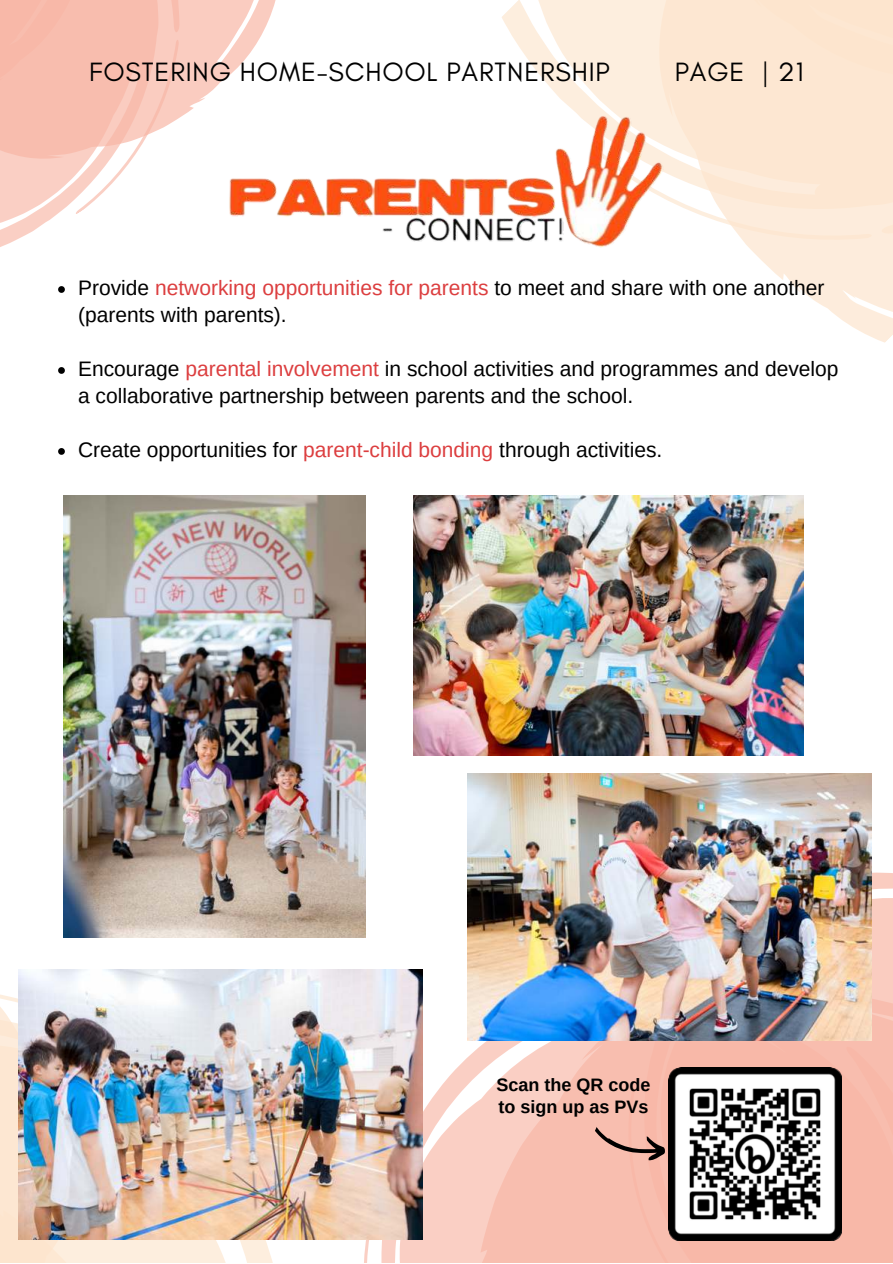
<style>
.page{position:relative;width:893px;height:1264px;background:#fff}
.page>*{position:absolute;margin:0;border:0;box-sizing:border-box;transform-origin:0 0}
.t1{font:27px "Glacial Indifference";letter-spacing:.03em;color:#000}
.t2{font:21px/27px "Arimo";color:#000}
.t3{font:700 18px/22.5px "Arimo";color:#000}
.s1{color:#dc3e3f}
</style>
<div class="page">
<svg style="left:354px;top:1239px;width:23px;height:23px"></svg>
<svg style="left:377px;top:981px;width:263px;height:281px"></svg>
<svg style="left:640px;top:869px;width:252px;height:393px;background:#efb6a7"></svg>
<svg style="left:165px;top:1239px;width:119px;height:23px;fill:#fdeede"></svg>
<svg style="left:0;top:994px;width:165px;height:268px;background:#fbe8d5"></svg>
<svg style="left:502px;top:0;width:156px;height:111px;fill:#fdeede"></svg>
<div style="left:601px;top:0;width:57px;height:84px;background:#fdeede"></div>
<svg style="left:658px;top:0;width:234px;height:343px;fill:#fde7d2"></svg>
<svg style="left:0;top:214px;width:57px;height:33px"></svg>
<svg style="left:0;top:159px;width:132px;height:55px"></svg>
<svg style="left:0;top:0;width:276px;height:159px;fill:#f8bdae"></svg>
<img style="left:225px;top:111px;width:442px;height:142px">
<img style="left:63px;top:495px;width:302px;height:442px">
<img style="left:413px;top:495px;width:390px;height:260px">
<img style="left:468px;top:773px;width:403px;height:267px">
<img style="left:18px;top:969px;width:405px;height:270px">
<svg style="left:58px;top:286px;width:7px;height:7px"></svg>
<svg style="left:58px;top:367px;width:7px;height:7px"></svg>
<svg style="left:58px;top:448px;width:7px;height:7px"></svg>
<img style="left:668px;top:1066px;width:173px;height:174px">
<div style="left:592px;top:1078px;width:81px;height:184px;background:#f8beaf"></div>
<p class="t1" style="left:89px;top:57px;width:522px">FOSTERING HOME-SCHOOL PARTNERSHIP</p>
<p class="t1" style="left:674px;top:57px;width:130px">PAGE | 21</p>
<p class="t2" style="left:78px;top:274px;width:748px">Provide <span class="s1">networking opportunities for parents</span> to meet and share with one another (parents with parents).</p>
<p class="t2" style="left:78px;top:355px;width:762px">Encourage <span class="s1">parental involvement</span> in school activities and programmes and develop a collaborative partnership between parents and the school.</p>
<p class="t2" style="left:78px;top:436px;width:586px">Create opportunities for <span class="s1">parent-child bonding</span> through activities.</p>
<p class="t3" style="left:496px;top:1073px;width:155px">Scan the QR code to sign up as PVs</p>
</div>
